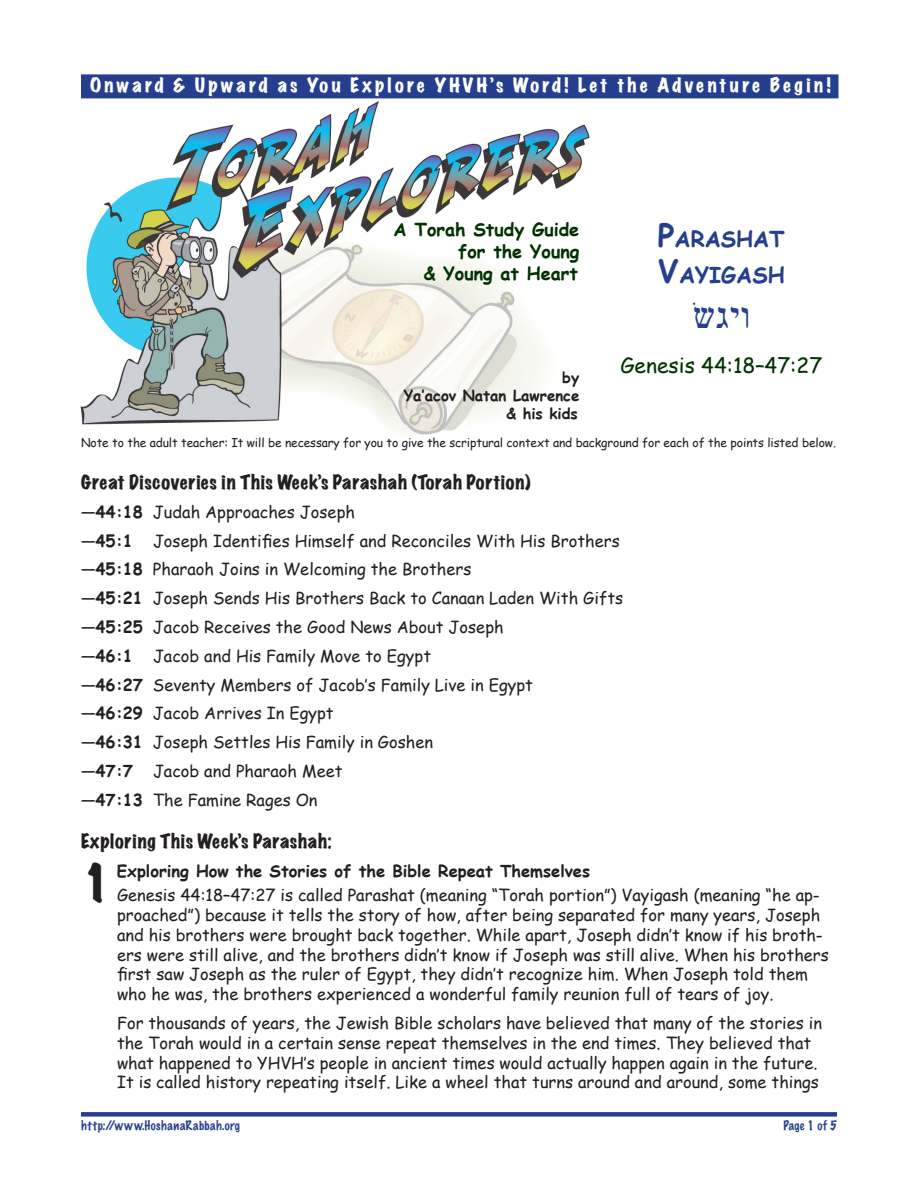
<style>
.page{position:relative;width:918px;height:1188px;background:#fff}
.page>*{position:absolute;margin:0;border:0;box-sizing:border-box;transform-origin:0 0}
.TE___hanging_indent{font:expanded 46.5px "Marker Felt";color:#231f20}
.TE_Parasha_Hebrew{font:45px "Sefer";color:#253f8e}
.TE_Parashah_Title{font:700 22.05px/36px "Comic Sans MS";color:#253f8e}
.TE_Parashah_Scriptu{font:21px "Comic Sans MS";color:#003100}
.TE_Section_Heads_le{font:expanded 18px "Marker Felt";letter-spacing:.035em;color:#231f20}
.TE_Onward___Upward{font:expanded 18px "Marker Felt";letter-spacing:.18em;color:#fff}
.TE_A_Torah_Study_Gu{font:700 18px/21.6px "Comic Sans MS";color:#003100;text-align:right}
.TE_indent_left_2p{font:16.5px/19.8px "Comic Sans MS";color:#231f20}
.TE_Great_Discoverie{font:16.5px "Comic Sans MS";color:#231f20}
.TE___hanging_indent-2{font:700 16.5px "Comic Sans MS";color:#231f20}
.TE_by_Natan___kids{font:700 15px/18px "Comic Sans MS";color:#231f20;text-align:right}
.TE_Note_at_beginnin{font:12px "Comic Sans MS";letter-spacing:-.01em;color:#231f20}
.TE_Master_Page_Foot{font:100 12px "Marker Felt";letter-spacing:.045em;color:#253f8e}
.s1{font-size:31.5px}
.s2{font-weight:700}
</style>
<div class="page">
<img style="left:80px;top:101px;width:510px;height:334px">
<div style="left:81px;top:1112px;width:756px;height:5px;background:#253f8e"></div>
<div style="left:81px;top:74px;width:757px;height:24px;background:#253f8e"></div>
<p class="TE_Onward___Upward" style="left:90px;top:72px;width:742px">Onward &amp; Upward as You Explore YHVH’s Word! Let the Adventure Begin!</p>
<p class="TE_A_Torah_Study_Gu" style="left:394px;top:218px;width:187px">A Torah Study Guide for the Young<br>&amp; Young at Heart</p>
<p class="TE_Parashah_Title" style="left:658px;top:220px;width:128px"><span class="s1">P</span>ARASHAT<br><span class="s1">V</span>AYIGASH</p>
<p class="TE_Parasha_Hebrew" style="left:693px;top:292px;width:58px">ådhU</p>
<p class="TE_Parashah_Scriptu" style="left:620px;top:350px;width:203px">Genesis 44:18–47:27</p>
<p class="TE_by_Natan___kids" style="left:404px;top:368px;width:177px">by<br>Ya’acov Natan Lawrence &amp; his kids</p>
<p class="TE_Note_at_beginnin" style="left:81px;top:434px;width:757px">Note to the adult teacher: It will be necessary for you to give the scriptural context and background for each of the points listed below.</p>
<p class="TE_Section_Heads_le" style="left:81px;top:469px;width:451px">Great Discoveries in This Week’s Parashah (Torah Portion)</p>
<p class="TE_Great_Discoverie" style="left:81px;top:500px;width:276px">—<span class="s2">44:18</span> Judah Approaches Joseph</p>
<p class="TE_Great_Discoverie" style="left:81px;top:528px;width:540px">—<span class="s2">45:1</span> Joseph Identifies Himself and Reconciles With His Brothers</p>
<p class="TE_Great_Discoverie" style="left:81px;top:557px;width:392px">—<span class="s2">45:18</span> Pharaoh Joins in Welcoming the Brothers</p>
<p class="TE_Great_Discoverie" style="left:81px;top:586px;width:544px">—<span class="s2">45:21</span> Joseph Sends His Brothers Back to Canaan Laden With Gifts</p>
<p class="TE_Great_Discoverie" style="left:81px;top:615px;width:424px">—<span class="s2">45:25</span> Jacob Receives the Good News About Joseph</p>
<p class="TE_Great_Discoverie" style="left:81px;top:644px;width:352px">—<span class="s2">46:1</span> Jacob and His Family Move to Egypt</p>
<p class="TE_Great_Discoverie" style="left:81px;top:672px;width:454px">—<span class="s2">46:27</span> Seventy Members of Jacob’s Family Live in Egypt</p>
<p class="TE_Great_Discoverie" style="left:81px;top:701px;width:254px">—<span class="s2">46:29</span> Jacob Arrives In Egypt</p>
<p class="TE_Great_Discoverie" style="left:81px;top:730px;width:354px">—<span class="s2">46:31</span> Joseph Settles His Family in Goshen</p>
<p class="TE_Great_Discoverie" style="left:81px;top:759px;width:263px">—<span class="s2">47:7</span> Jacob and Pharaoh Meet</p>
<p class="TE_Great_Discoverie" style="left:81px;top:788px;width:238px">—<span class="s2">47:13</span> The Famine Rages On</p>
<p class="TE_Section_Heads_le" style="left:81px;top:828px;width:252px">Exploring This Week’s Parashah:</p>
<p class="TE___hanging_indent" style="left:81px;top:849px;width:32px">1</p>
<p class="TE___hanging_indent-2" style="left:117px;top:859px;width:475px">Exploring How the Stories of the Bible Repeat Themselves</p>
<p class="TE_indent_left_2p" style="left:117px;top:885px;width:713px">Genesis 44:18–47:27 is called Parashat (meaning “Torah portion”) Vayigash (meaning “he ap&shy;proached”) because it tells the story of how, after being separated for many years, Joseph and his brothers were brought back together. While apart, Joseph didn’t know if his broth&shy;ers were still alive, and the brothers didn’t know if Joseph was still alive. When his brothers first saw Joseph as the ruler of Egypt, they didn’t recognize him. When Joseph told them who he was, the brothers experienced a wonderful family reunion full of tears of joy.</p>
<p class="TE_indent_left_2p" style="left:117px;top:1012px;width:707px">For thousands of years, the Jewish Bible scholars have believed that many of the stories in the Torah would in a certain sense repeat themselves in the end times. They believed that what happened to YHVH’s people in ancient times would actually happen again in the future.<br>It is called history repeating itself. Like a wheel that turns around and around, some things</p>
<p class="TE_Master_Page_Foot" style="left:81px;top:1117px;width:161px">http://www.HoshanaRabbah.org</p>
<p class="TE_Master_Page_Foot" style="left:783px;top:1117px;width:55px">Page 1 of 5</p>
</div>
